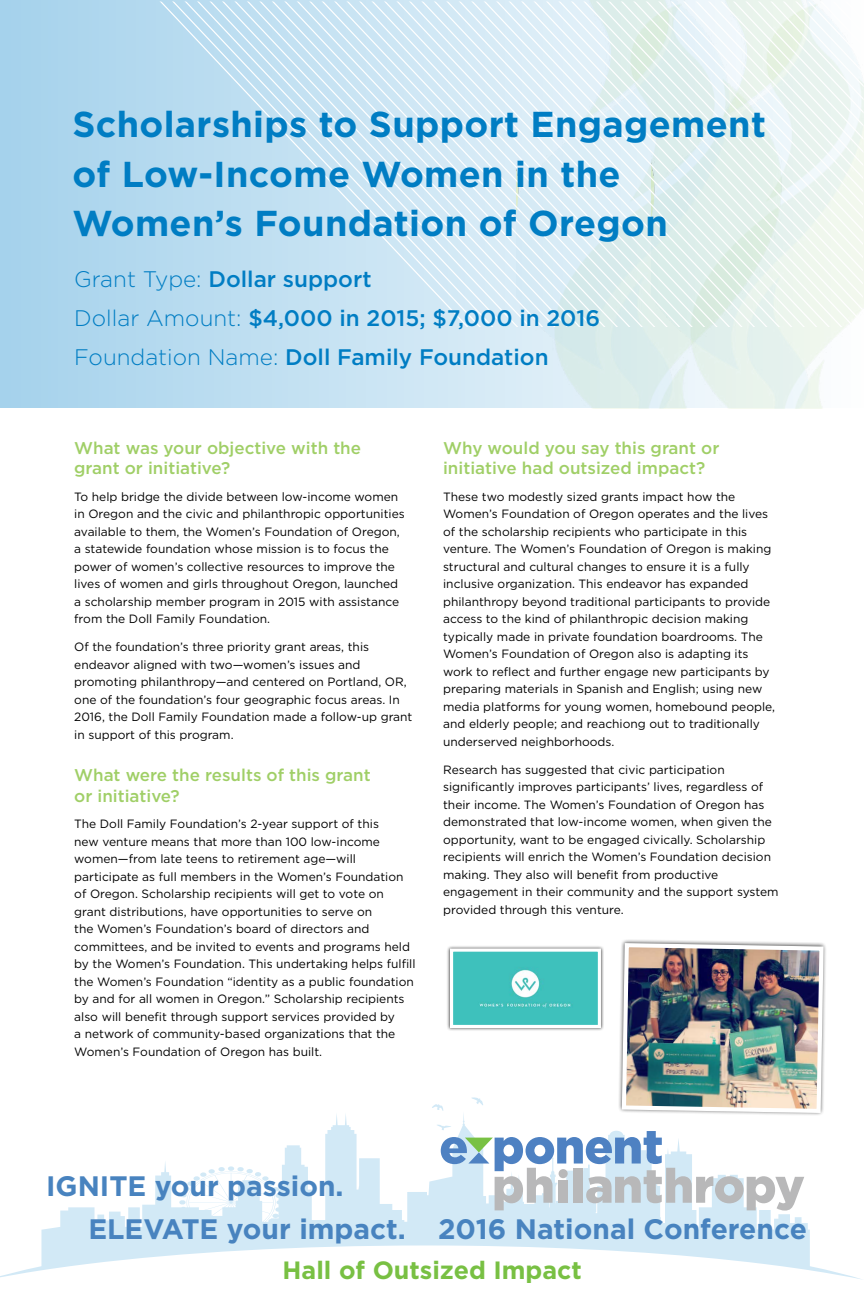
<style>
.page{position:relative;width:864px;height:1296px;background:#fff}
.page>*{position:absolute;margin:0;border:0;box-sizing:border-box;transform-origin:0 0}
.t1{font:700 36px/49.5px "Gotham";letter-spacing:.01em;color:#007dc3}
.t2{font:700 28.15px/42.5px "Gotham";color:#4883bf}
.t3{font:700 25px "Gotham";color:#78c043}
.t4{font:500 22.5px/39px "Gotham";color:#007dc3}
.t5{font:500 17px/20.4px "Gotham";color:#a0cf67}
.t6{font:12px/17.5px "Gotham";color:#000}
.s1{font-weight:300}
</style>
<div class="page">
<svg style="left:0;top:0;width:516px;height:408px;background:#b5daef"></svg>
<div style="left:115px;top:2px;width:40px;height:325px;background:#b2d8ee"></div>
<svg style="left:155px;top:2px;width:709px;height:325px;background:#d7ebf2"></svg>
<svg style="left:0;top:1114px;width:862px;height:166px"></svg>
<svg style="left:179px;top:1166px;width:96px;height:39px"></svg>
<svg style="left:472px;top:1098px;width:11px;height:7px"></svg>
<svg style="left:432px;top:1104px;width:11px;height:7px"></svg>
<svg style="left:436px;top:1125px;width:368px;height:86px"></svg>
<div style="left:559px;top:1169px;width:9px;height:9px;background:#b8b8b9;border-radius:50%"></div>
<div style="left:447px;top:945px;width:157px;height:86px;background:#000;opacity:.75"></div>
<img style="left:454px;top:953px;width:143px;height:71px">
<div style="left:450px;top:949px;width:151px;height:79px;border:3px solid #fff"></div>
<img style="left:617px;top:940px;width:211px;height:177px">
<h1 class="t1" style="left:72px;top:99px;width:695px">Scholarships to Support Engagement of Low-Income Women in the<br>Women’s Foundation of Oregon</h1>
<h3 class="t4" style="left:74px;top:259px;width:527px"><span class="s1">Grant Type:</span> Dollar support<br><span class="s1">Dollar Amount:</span> $4,000 in 2015; $7,000 in 2016<br><span class="s1">Foundation Name:</span> Doll Family Foundation</h3>
<h3 class="t5" style="left:74px;top:437px;width:288px">What was your objective with the grant or initiative?</h3>
<p class="t6" style="left:74px;top:487px;width:332px">To help bridge the divide between low-income women in Oregon and the civic and philanthropic opportunities available to them, the Women’s Foundation of Oregon, a statewide foundation whose mission is to focus the power of women’s collective resources to improve the lives of women and girls throughout Oregon, launched a scholarship member program in 2015 with assistance from the Doll Family Foundation.</p>
<p class="t6" style="left:74px;top:638px;width:340px">Of the foundation’s three priority grant areas, this endeavor aligned with two—women’s issues and promoting philanthropy—and centered on Portland, OR, one of the foundation’s four geographic focus areas. In 2016, the Doll Family Foundation made a follow-up grant in support of this program.</p>
<h3 class="t5" style="left:74px;top:765px;width:298px">What were the results of this grant or initiative?</h3>
<p class="t6" style="left:74px;top:815px;width:343px">The Doll Family Foundation’s 2-year support of this<br>new venture means that more than 100 low-income women—from late teens to retirement age—will participate as full members in the Women’s Foundation of Oregon. Scholarship recipients will get to vote on grant distributions, have opportunities to serve on<br>the Women’s Foundation’s board of directors and committees, and be invited to events and programs held by the Women’s Foundation. This undertaking helps fulfill the Women’s Foundation “identity as a public foundation by and for all women in Oregon.” Scholarship recipients also will benefit through support services provided by<br>a network of community-based organizations that the Women’s Foundation of Oregon has built.</p>
<h3 class="t5" style="left:443px;top:437px;width:278px">Why would you say this grant or initiative had outsized impact?</h3>
<p class="t6" style="left:443px;top:487px;width:334px">These two modestly sized grants impact how the Women’s Foundation of Oregon operates and the lives of the scholarship recipients who participate in this venture. The Women’s Foundation of Oregon is making structural and cultural changes to ensure it is a fully inclusive organization. This endeavor has expanded philanthropy beyond traditional participants to provide access to the kind of philanthropic decision making typically made in private foundation boardrooms. The Women’s Foundation of Oregon also is adapting its work to reflect and further engage new participants by preparing materials in Spanish and English; using new media platforms for young women, homebound people, and elderly people; and reachiong out to traditionally underserved neighborhoods.</p>
<p class="t6" style="left:443px;top:760px;width:337px">Research has suggested that civic participation significantly improves participants’ lives, regardless of their income. The Women’s Foundation of Oregon has demonstrated that low-income women, when given the opportunity, want to be engaged civically. Scholarship recipients will enrich the Women’s Foundation decision making. They also will benefit from productive engagement in their community and the support system provided through this venture.</p>
<h2 class="t2" style="left:88px;top:1165px;width:720px;text-indent:-42px">IGNITE your passion.<br>ELEVATE your impact. 2016 National Conference</h2>
<h3 class="t3" style="left:283px;top:1256px;width:301px">Hall of Outsized Impact</h3>
</div>
